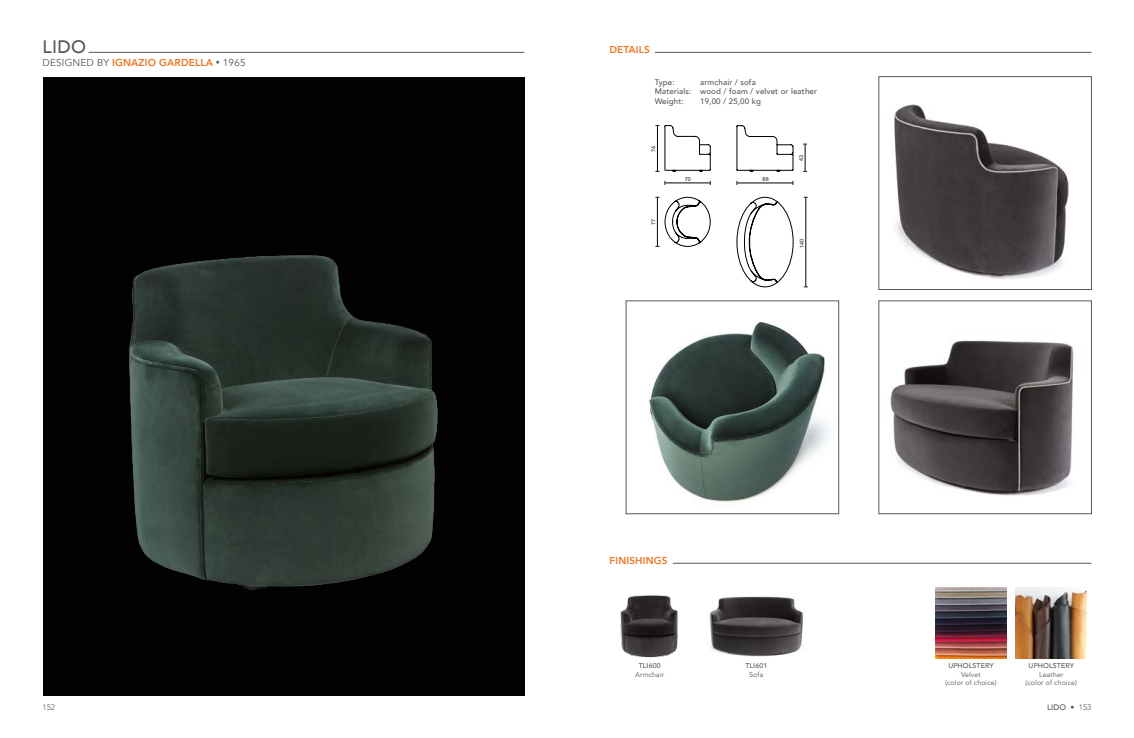
<style>
.page{position:relative;width:1134px;height:738px;background:#fff}
.page>*{position:absolute;margin:0;border:0;box-sizing:border-box;transform-origin:0 0}
.t1{font:500 18px "Avenir";color:#575756}
.t2{font:800 10px "Avenir";letter-spacing:.015em;color:#ee7622}
.t3{font:500 8px/9.6px "Avenir";letter-spacing:.015em;color:#575756}
.t4{font:300 8px "Avenir";color:#575756}
.t5{font:7px/8.4px "Avenir";letter-spacing:.015em;color:#575756;text-align:center}
.t6{font:500 7px "Avenir";letter-spacing:.015em;color:#575756}
.t7{font:5.5px "Arial";color:#1d1e1c}
.s1{font-weight:400;color:#575756}
.s2{font-weight:400;font-size:8px;color:#575756}
.s3{font-weight:300}
</style>
<div class="page">
<hr style="left:673px;top:562px;width:418px;height:1px;background:#575756">
<hr style="left:655px;top:52px;width:436px;height:1px;background:#575756">
<img style="left:894px;top:104px;width:175px;height:175px">
<div style="left:878px;top:76px;width:214px;height:213px;border:1px solid #585856"></div>
<img style="left:890px;top:340px;width:184px;height:156px">
<div style="left:878px;top:300px;width:214px;height:213px;border:1px solid #585856"></div>
<img style="left:620px;top:595px;width:58px;height:62px">
<img style="left:709px;top:596px;width:95px;height:61px">
<img style="left:648px;top:322px;width:181px;height:180px">
<img style="left:1016px;top:587px;width:71px;height:70px">
<img style="left:936px;top:587px;width:70px;height:70px">
<div style="left:43px;top:77px;width:481px;height:617px;background:#020203"></div>
<img style="left:129px;top:255px;width:309px;height:335px">
<hr style="left:89px;top:52px;width:435px;height:1px;background:#575756">
<hr style="left:806px;top:197px;width:1px;height:89px;background:#010202">
<svg style="left:803px;top:144px;width:4px;height:28px"></svg>
<svg style="left:655px;top:125px;width:139px;height:162px"></svg>
<h1 class="t1" style="left:43px;top:35px;width:45px">LIDO</h1>
<p class="t2" style="left:43px;top:56px;width:205px"><span class="s1">DESIGNED BY</span> IGNAZIO GARDELLA <span class="s2">•</span> <span class="s1">1965</span></p>
<p class="t2" style="left:609px;top:43px;width:42px">DETAILS</p>
<p class="t3" style="left:655px;top:77px;width:164px;text-indent:45px">armchair / sofa<br>Materials: wood / foam / velvet or leather<br>Weight:</p>
<p class="t3" style="left:655px;top:77px;width:21px">Type:</p>
<p class="t3" style="left:700px;top:96px;width:62px">19,00 / 25,00 kg</p>
<p class="t7" style="left:650px;top:152px;width:8px;rotate:-90deg">74</p>
<p class="t7" style="left:650px;top:225px;width:8px;rotate:-90deg">77</p>
<p class="t7" style="left:685px;top:175px;width:8px">70</p>
<p class="t7" style="left:763px;top:175px;width:8px">88</p>
<p class="t7" style="left:797px;top:161px;width:8px;rotate:-90deg">43</p>
<p class="t7" style="left:798px;top:247px;width:11px;rotate:-90deg">140</p>
<p class="t2" style="left:609px;top:553px;width:60px">FINISHINGS</p>
<p class="t6" style="left:639px;top:660px;width:23px">TLI600</p>
<p class="t5" style="left:635px;top:669px;width:30px">Armchair</p>
<p class="t6" style="left:745px;top:660px;width:23px">TLI601</p>
<p class="t5" style="left:749px;top:669px;width:16px">Sofa</p>
<p class="t6" style="left:948px;top:660px;width:47px">UPHOLSTERY</p>
<p class="t5" style="left:945px;top:669px;width:53px">Velvet<br>(color of choice)</p>
<p class="t6" style="left:1029px;top:660px;width:47px">UPHOLSTERY</p>
<p class="t5" style="left:1025px;top:669px;width:53px">Leather<br>(color of choice)</p>
<p class="t4" style="left:43px;top:701px;width:14px">152</p>
<p class="t3" style="left:1047px;top:701px;width:46px">LIDO • <span class="s3">153</span></p>
</div>
